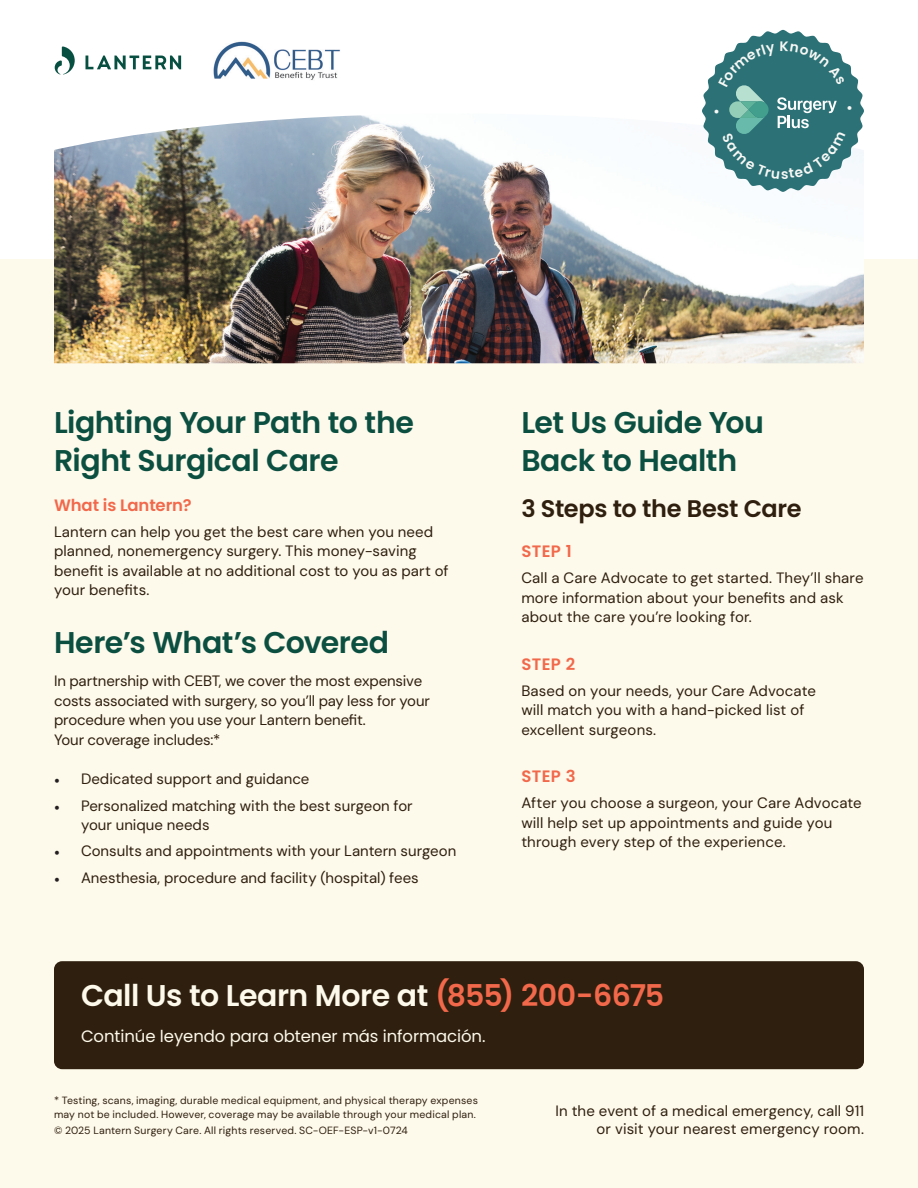
<style>
.page{position:relative;width:918px;height:1188px;background:#fff}
.page>*{position:absolute;margin:0;border:0;box-sizing:border-box;transform-origin:0 0}
.t1{font:600 30px/37.5px "Poppins";letter-spacing:-.015em;color:#0b4f41}
.t2{font:600 30px "Poppins";letter-spacing:-.02em;color:#fdf9eb}
.t3{font:600 24px "Poppins";letter-spacing:-.015em;color:#2f1f0e}
.t4{font:16.5px "Poppins";letter-spacing:-.005em;color:#fdf9eb}
.t5{font:600 16.5px "Poppins";color:#f2684a}
.t6{font:15px/19.5px "DM Sans 18 pt";color:#2f1f0e}
.t7{font:10.5px/13.5px "DM Sans 18 pt";letter-spacing:.02em;color:#2f1f0e}
.s1{font-family:"Minion Pro";color:#231f20}
.s2{color:#f2684a}
</style>
<div class="page">
<div style="left:0;top:260px;width:918px;height:928px;background:#fdf9eb"></div>
<img style="left:54px;top:115px;width:810px;height:248px">
<div style="left:54px;top:961px;width:810px;height:108px;background:#2f1f0e;border-radius:8px"></div>
<svg style="left:86px;top:56px;width:95px;height:13px"></svg>
<svg style="left:55px;top:46px;width:20px;height:29px"></svg>
<img style="left:213px;top:41px;width:127px;height:39px">
<svg style="left:702px;top:30px;width:162px;height:162px"></svg>
<p class="t1" style="left:54px;top:404px;width:362px">Lighting Your Path to the<br>Right Surgical Care</p>
<p class="t5" style="left:54px;top:495px;width:139px">What is Lantern?</p>
<p class="t6" style="left:54px;top:522px;width:396px">Lantern can help you get the best care when you need planned, nonemergency surgery. This money-saving benefit is available at no additional cost to you as part of your benefits.</p>
<p class="t1" style="left:54px;top:624px;width:337px">Here’s What’s Covered</p>
<p class="t6" style="left:54px;top:671px;width:378px">In partnership with CEBT, we cover the most expensive costs associated with surgery, so you’ll pay less for your procedure when you use your Lantern benefit.<br>Your coverage includes:*</p>
<p class="t6" style="left:54px;top:769px;width:257px"><span class="s1">•</span> Dedicated support and guidance</p>
<p class="t6" style="left:81px;top:795px;width:333px;text-indent:-27px"><span class="s1">•</span> Personalized matching with the best surgeon for your unique needs</p>
<p class="t6" style="left:54px;top:841px;width:404px"><span class="s1">•</span> Consults and appointments with your Lantern surgeon</p>
<p class="t6" style="left:54px;top:867px;width:366px"><span class="s1">•</span> Anesthesia, procedure and facility (hospital) fees</p>
<p class="t1" style="left:521px;top:404px;width:244px">Let Us Guide You<br>Back to Health</p>
<p class="t3" style="left:521px;top:494px;width:282px">3 Steps to the Best Care</p>
<p class="t5" style="left:521px;top:542px;width:52px">STEP 1</p>
<p class="t6" style="left:521px;top:568px;width:344px">Call a Care Advocate to get started. They’ll share more information about your benefits and ask about the care you’re looking for.</p>
<p class="t5" style="left:521px;top:654px;width:55px">STEP 2</p>
<p class="t6" style="left:521px;top:681px;width:296px">Based on your needs, your Care Advocate will match you with a hand-picked list of excellent surgeons.</p>
<p class="t5" style="left:521px;top:767px;width:56px">STEP 3</p>
<p class="t6" style="left:521px;top:793px;width:342px">After you choose a surgeon, your Care Advocate will help set up appointments and guide you through every step of the experience.</p>
<p class="t2" style="left:81px;top:978px;width:585px">Call Us to Learn More at <span class="s2">(855) 200-6675</span></p>
<p class="t4" style="left:81px;top:1027px;width:406px">Continúe leyendo para obtener más información.</p>
<p class="t7" style="left:54px;top:1094px;width:425px">* Testing, scans, imaging, durable medical equipment, and physical therapy expenses may not be included. However, coverage may be available through your medical plan.</p>
<p class="t7" style="left:54px;top:1124px;width:356px">© 2025 Lantern Surgery Care. All rights reserved. SC-OEF-ESP-v1-0724</p>
<p class="t6" style="left:555px;top:1102px;width:310px;line-height:18px;text-align:right">In the event of a medical emergency, call 911 or visit your nearest emergency room.</p>
</div>
